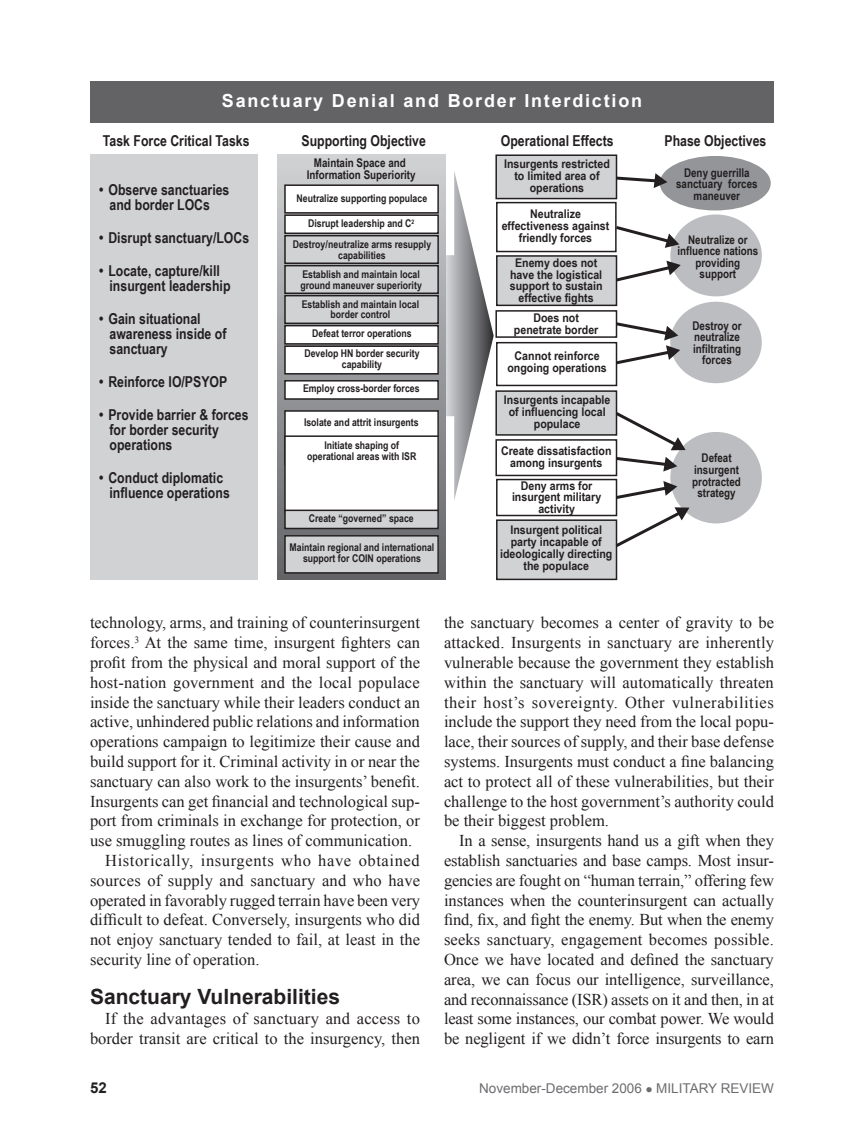
<style>
.page{position:relative;width:864px;height:1134px;background:#fff}
.page>*{position:absolute;margin:0;border:0;box-sizing:border-box;transform-origin:0 0}
.subhead{font:700 21px "Arial";color:#231f20}
.t1{font:700 18px "Arial";letter-spacing:.1em;color:#fff}
.fob{font:16.5px/19.8px "Times New Roman";color:#231f20;text-align:justify}
.t2{font:700 15px/15px "Arial Narrow";color:#231f20}
.subhead-2{font:700 15px "Arial";color:#231f20}
.subhead-3{font:13.5px "Arial";color:#6c6d70}
.t3{font:700 12px/12px "Arial Narrow";color:#231f20;text-align:center;scale:1.08 1}
.t4{font:700 12px/11.6px "Arial Narrow";color:#231f20;text-align:center}
.t5{font:700 10.65px/10.6px "Arial Narrow";color:#231f20;text-align:center}
</style>
<div class="page">
<div style="left:90px;top:81px;width:684px;height:41px;background:#636366"></div>
<div style="left:90px;top:154px;width:168px;height:426px;background:#d1d2d4"></div>
<svg style="left:446px;top:171px;width:48px;height:329px"></svg>
<svg style="left:278px;top:154px;width:168px;height:425px;background:#a3a4a7"></svg>
<div style="left:285px;top:185px;width:153px;height:28px;background:#fff"></div>
<div style="left:284px;top:184px;width:155px;height:30px;border:2px solid #231f20"></div>
<div style="left:285px;top:215px;width:153px;height:18px;background:#fff"></div>
<div style="left:284px;top:214px;width:155px;height:20px;border:2px solid #231f20"></div>
<div style="left:285px;top:266px;width:153px;height:27px;background:#d1d2d4"></div>
<div style="left:284px;top:265px;width:155px;height:29px;border:2px solid #231f20"></div>
<div style="left:285px;top:296px;width:153px;height:27px;background:#d1d2d4"></div>
<div style="left:284px;top:295px;width:155px;height:29px;border:2px solid #231f20"></div>
<div style="left:285px;top:346px;width:153px;height:28px;background:#fff"></div>
<div style="left:284px;top:345px;width:155px;height:30px;border:2px solid #231f20"></div>
<div style="left:285px;top:326px;width:153px;height:18px;background:#fff"></div>
<div style="left:284px;top:325px;width:155px;height:20px;border:2px solid #231f20"></div>
<div style="left:285px;top:381px;width:153px;height:18px;background:#fff"></div>
<div style="left:284px;top:380px;width:155px;height:20px;border:2px solid #231f20"></div>
<div style="left:285px;top:411px;width:153px;height:54px;background:#fff"></div>
<div style="left:284px;top:410px;width:155px;height:56px;border:2px solid #231f20"></div>
<div style="left:285px;top:236px;width:153px;height:27px;background:#d1d2d4"></div>
<div style="left:284px;top:235px;width:155px;height:29px;border:2px solid #231f20"></div>
<div style="left:285px;top:436px;width:153px;height:77px;background:#fff"></div>
<div style="left:284px;top:435px;width:155px;height:78px;border:2px solid #231f20"></div>
<div style="left:285px;top:510px;width:153px;height:18px;background:#d1d2d4"></div>
<div style="left:284px;top:510px;width:155px;height:19px;border:2px solid #231f20"></div>
<div style="left:285px;top:536px;width:153px;height:37px;background:#d1d2d4"></div>
<div style="left:284px;top:535px;width:155px;height:39px;border:2px solid #231f20"></div>
<div style="left:497px;top:256px;width:120px;height:49px;background:#d1d2d4"></div>
<div style="left:496px;top:255px;width:121px;height:51px;border:2px solid #231f20"></div>
<div style="left:496px;top:202px;width:121px;height:50px;border:2px solid #231f20"></div>
<div style="left:496px;top:342px;width:121px;height:44px;border:2px solid #231f20"></div>
<div style="left:496px;top:391px;width:121px;height:44px;background:#d1d2d4"></div>
<div style="left:495px;top:390px;width:122px;height:46px;border:2px solid #231f20"></div>
<div style="left:496px;top:479px;width:121px;height:37px;border:2px solid #231f20"></div>
<div style="left:497px;top:520px;width:120px;height:59px;background:#d1d2d4"></div>
<div style="left:496px;top:519px;width:121px;height:61px;border:2px solid #231f20"></div>
<div style="left:495px;top:310px;width:122px;height:28px;border:2px solid #231f20"></div>
<div style="left:496px;top:155px;width:121px;height:44px;background:#d1d2d4"></div>
<div style="left:495px;top:154px;width:122px;height:45px;border:2px solid #231f20"></div>
<div style="left:495px;top:439px;width:122px;height:37px;border:2px solid #231f20"></div>
<div style="left:660px;top:156px;width:111px;height:54px;background:#939598;border-radius:50%"></div>
<div style="left:670px;top:214px;width:92px;height:82px;background:#bcbdc0;border-radius:50%"></div>
<div style="left:670px;top:302px;width:92px;height:81px;background:#bcbdc0;border-radius:50%"></div>
<div style="left:670px;top:432px;width:92px;height:91px;background:#bcbdc0;border-radius:50%"></div>
<svg style="left:613px;top:481px;width:64px;height:20px"></svg>
<svg style="left:612px;top:507px;width:77px;height:43px"></svg>
<svg style="left:612px;top:409px;width:74px;height:63px"></svg>
<svg style="left:613px;top:320px;width:67px;height:46px"></svg>
<svg style="left:614px;top:261px;width:67px;height:23px"></svg>
<svg style="left:614px;top:224px;width:65px;height:24px"></svg>
<svg style="left:614px;top:173px;width:53px;height:15px"></svg>
<p class="t1" style="left:222px;top:89px;width:422px">Sanctuary Denial and Border Interdiction</p>
<p class="t2" style="left:103px;top:132px;width:148px">Task Force Critical Tasks</p>
<p class="t2" style="left:302px;top:132px;width:126px">Supporting Objective</p>
<p class="t2" style="left:501px;top:132px;width:114px">Operational Effects</p>
<p class="t2" style="left:665px;top:132px;width:103px">Phase Objectives</p>
<p class="t2" style="left:99px;top:182px;width:132px;text-align:center">• Observe sanctuaries and border LOCs</p>
<p class="t2" style="left:99px;top:230px;width:152px">• Disrupt sanctuary/LOCs</p>
<p class="t2" style="left:110px;top:263px;width:122px;text-indent:-10px">• Locate, capture/kill insurgent leadership</p>
<p class="t2" style="left:110px;top:311px;width:118px;text-indent:-10px">• Gain situational awareness inside of sanctuary</p>
<p class="t2" style="left:99px;top:374px;width:130px">• Reinforce IO/PSYOP</p>
<p class="t2" style="left:110px;top:407px;width:141px;text-indent:-10px">• Provide barrier &amp; forces for border security operations</p>
<p class="t2" style="left:110px;top:470px;width:122px;text-indent:-10px">• Conduct diplomatic influence operations</p>
<p class="t4" style="left:307px;top:157px;width:110px;line-height:12px">Maintain Space and<br>Information Superiority</p>
<p class="t5" style="left:297px;top:193px;width:132px">Neutralize supporting populace</p>
<p class="t5" style="left:293px;top:213px;width:140px;line-height:20.5px">Disrupt leadership and C<sup>2<br></sup>Destroy/neutralize arms resupply</p>
<p class="t5" style="left:302px;top:245px;width:119px;line-height:19.5px">capabilities<br>Establish and maintain local</p>
<p class="t5" style="left:300px;top:275px;width:123px;line-height:18.9px;text-align:left">ground maneuver superiority<br>Establish and maintain local</p>
<p class="t5" style="left:312px;top:304px;width:101px;line-height:19px">border control<br>Defeat terror operations</p>
<p class="t5" style="left:304px;top:348px;width:117px">Develop HN border security capability</p>
<p class="t5" style="left:303px;top:383px;width:118px">Employ cross-border forces</p>
<p class="t5" style="left:304px;top:411px;width:116px;line-height:22.5px">Isolate and attrit insurgents<br>Initiate shaping of</p>
<p class="t5" style="left:307px;top:450px;width:111px">operational areas with ISR</p>
<p class="t3" style="left:504px;top:157px;width:99px">Insurgents restricted to limited area of operations</p>
<p class="t3" style="left:502px;top:208px;width:101px">Neutralize effectiveness against friendly forces</p>
<p class="t3" style="left:510px;top:256px;width:87px;line-height:11.6px">Enemy does not have the logistical support to sustain effective fights</p>
<p class="t3" style="left:514px;top:311px;width:80px">Does not penetrate border</p>
<p class="t3" style="left:507px;top:349px;width:93px">Cannot reinforce ongoing operations</p>
<p class="t3" style="left:504px;top:393px;width:100px">Insurgents incapable of influencing local populace</p>
<p class="t4" style="left:676px;top:166px;width:83px">Deny guerrilla sanctuary forces maneuver</p>
<p class="t4" style="left:677px;top:233px;width:82px">Neutralize or influence nations providing support</p>
<p class="t4" style="left:692px;top:319px;width:51px">Destroy or neutralize infiltrating forces</p>
<p class="t3" style="left:501px;top:444px;width:104px">Create dissatisfaction among insurgents</p>
<p class="t3" style="left:512px;top:479px;width:84px;line-height:11.6px">Deny arms for insurgent military activity</p>
<p class="t4" style="left:692px;top:452px;width:50px">Defeat insurgent protracted strategy</p>
<p class="t5" style="left:309px;top:513px;width:106px">Create “governed” space</p>
<p class="t5" style="left:290px;top:542px;width:146px">Maintain regional and international support for COIN operations</p>
<p class="t3" style="left:500px;top:524px;width:105px">Insurgent political party incapable of ideologically directing the populace</p>
<p class="fob" style="left:90px;top:613px;width:332px">technology, arms, and training of counterinsurgent forces.<sup>3</sup> At the same time, insurgent fighters can profit from the physical and moral support of the host-nation government and the local populace inside the sanctuary while their leaders conduct an active, unhindered public relations and information operations campaign to legitimize their cause and build support for it. Criminal activity in or near the sanctuary can also work to the insurgents’ benefit.<br>Insurgents can get financial and technological sup&shy;port from criminals in exchange for protection, or use smuggling routes as lines of communication.</p>
<p class="fob" style="left:90px;top:850px;width:332px;text-indent:15px">Historically, insurgents who have obtained sources of supply and sanctuary and who have operated in favorably rugged terrain have been very difficult to defeat. Conversely, insurgents who did not enjoy sanctuary tended to fail, at least in the security line of operation.</p>
<p class="subhead" style="left:90px;top:983px;width:252px">Sanctuary Vulnerabilities</p>
<p class="fob" style="left:90px;top:1008px;width:332px;text-align:right">If the advantages of sanctuary and access to border transit are critical to the insurgency, then</p>
<p class="fob" style="left:444px;top:613px;width:332px">the sanctuary becomes a center of gravity to be attacked. Insurgents in sanctuary are inherently vulnerable because the government they establish within the sanctuary will automatically threaten their host’s sovereignty. Other vulnerabilities include the support they need from the local popu&shy;lace, their sources of supply, and their base defense systems. Insurgents must conduct a fine balancing act to protect all of these vulnerabilities, but their challenge to the host government’s authority could be their biggest problem.</p>
<p class="fob" style="left:444px;top:830px;width:332px;text-indent:15px">In a sense, insurgents hand us a gift when they establish sanctuaries and base camps. Most insur&shy;gencies are fought on “human terrain,” offering few instances when the counterinsurgent can actually find, fix, and fight the enemy. But when the enemy seeks sanctuary, engagement becomes possible.<br>Once we have located and defined the sanctuary area, we can focus our intelligence, surveillance, and reconnaissance (ISR) assets on it and then, in at least some instances, our combat power. We would be negligent if we didn’t force insurgents to earn</p>
<p class="subhead-2" style="left:90px;top:1078px;width:18px">52</p>
<p class="subhead-3" style="left:479px;top:1080px;width:296px">November-December 2006 ● Military Review</p>
</div>
